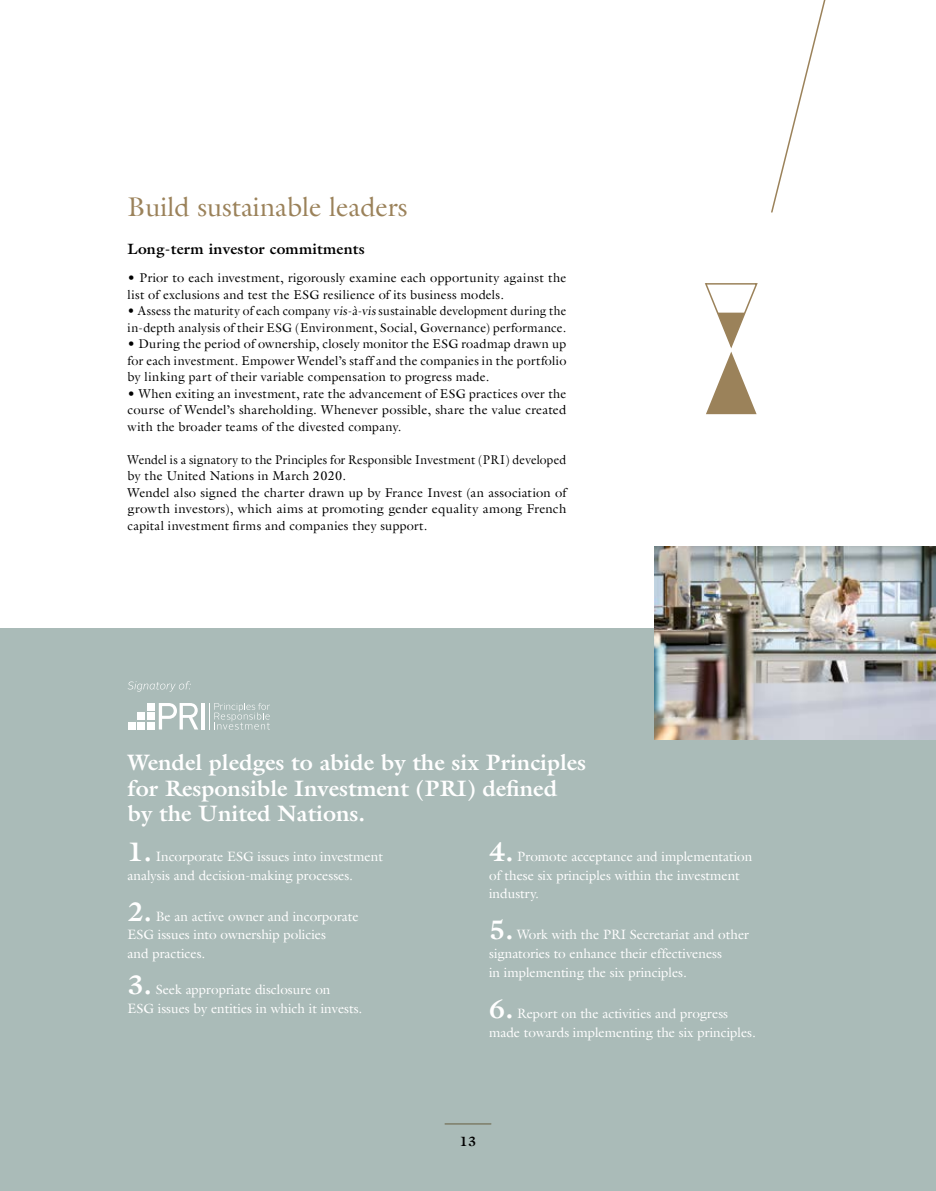
<style>
.page{position:relative;width:936px;height:1191px;background:#fff}
.page>*{position:absolute;margin:0;border:0;box-sizing:border-box;transform-origin:0 0}
.t1{font:27px "Galliard LT";color:#9b825a}
.t2{font:700 22.5px/25.5px "Galliard Pro";color:#fff}
.t3{font:700 15px "Galliard Pro";letter-spacing:.015em;color:#000}
.t4{font:13.5px/18.8px "Galliard LT";color:#fff}
.t5{font:700 13.5px "Galliard Pro";color:#000}
.t6{font:12.75px/16.5px "Galliard LT";letter-spacing:.015em;color:#000;text-align:justify}
.t7{font:12.75px/16.5px "Galliard LT";letter-spacing:.015em;color:#000;scale:.95 1}
.s1{font-family:"Galliard Std";font-weight:700;font-size:27px}
</style>
<div class="page">
<div style="left:0;top:629px;width:935px;height:562px;background:#aabbb8"></div>
<img style="left:654px;top:546px;width:281px;height:193px">
<svg style="left:705px;top:283px;width:53px;height:131px"></svg>
<svg style="left:771px;top:0;width:55px;height:213px"></svg>
<div style="left:147px;top:703px;width:7px;height:7px;background:#fff"></div>
<div style="left:147px;top:712px;width:7px;height:8px;background:#fff"></div>
<div style="left:147px;top:722px;width:7px;height:7px;background:#fff"></div>
<div style="left:137px;top:712px;width:8px;height:8px;background:#fff"></div>
<div style="left:137px;top:722px;width:8px;height:7px;background:#fff"></div>
<div style="left:128px;top:722px;width:7px;height:7px;background:#fff"></div>
<svg style="left:159px;top:703px;width:39px;height:26px"></svg>
<hr style="left:202px;top:703px;width:3px;height:26px;background:#fff">
<svg style="left:209px;top:703px;width:61px;height:26px"></svg>
<svg style="left:128px;top:681px;width:63px;height:10px"></svg>
<h1 class="t1" style="left:128px;top:190px;width:281px">Build sustainable leaders</h1>
<p class="t3" style="left:128px;top:239px;width:239px">Long-term investor commitments</p>
<p class="t6" style="left:128px;top:269px;width:440px">• Prior to each investment, rigorously examine each opportunity against the list of exclusions and test the ESG resilience of its business models.</p>
<p class="t7" style="left:128px;top:302px;width:463px">• Assess the maturity of each company vis-à-vis sustainable development during the in-depth analysis of their ESG (Environment, Social, Governance) performance.</p>
<p class="t6" style="left:128px;top:335px;width:440px">• During the period of ownership, closely monitor the ESG roadmap drawn up for each investment. Empower Wendel’s staff and the companies in the portfolio by linking part of their variable compensation to progress made.</p>
<p class="t6" style="left:128px;top:385px;width:440px">• When exiting an investment, rate the advancement of ESG practices over the course of Wendel’s shareholding. Whenever possible, share the value created with the broader teams of the divested company.</p>
<p class="t7" style="left:128px;top:451px;width:463px">Wendel is a signatory to the Principles for Responsible Investment (PRI) developed by the United Nations in March 2020.<br>Wendel also signed the charter drawn up by France Invest (an association of growth investors), which aims at promoting gender equality among French capital investment firms and companies they support.</p>
<h2 class="t2" style="left:128px;top:749px;width:460px">Wendel pledges to abide by the six Principles for Responsible Investment (PRI) defined by the United Nations.</h2>
<p class="t4" style="left:128px;top:846px;width:257px"><span class="s1">1.</span> Incorporate ESG issues into investment analysis and decision-making processes.</p>
<p class="t4" style="left:128px;top:906px;width:232px"><span class="s1">2.</span> Be an active owner and incorporate<br>ESG issues into ownership policies<br>and practices.</p>
<p class="t4" style="left:128px;top:979px;width:236px"><span class="s1">3.</span> Seek appropriate disclosure on<br>ESG issues by entities in which it invests.</p>
<p class="t4" style="left:489px;top:846px;width:265px"><span class="s1">4.</span> Promote acceptance and implementation of these six principles within the investment industry.</p>
<p class="t4" style="left:489px;top:925px;width:261px"><span class="s1">5.</span> Work with the PRI Secretariat and other signatories to enhance their effectiveness<br>in implementing the six principles.</p>
<p class="t4" style="left:489px;top:1003px;width:268px"><span class="s1">6.</span> Report on the activities and progress made towards implementing the six principles.</p>
<p class="t5" style="left:460px;top:1132px;width:18px">13</p>
</div>
